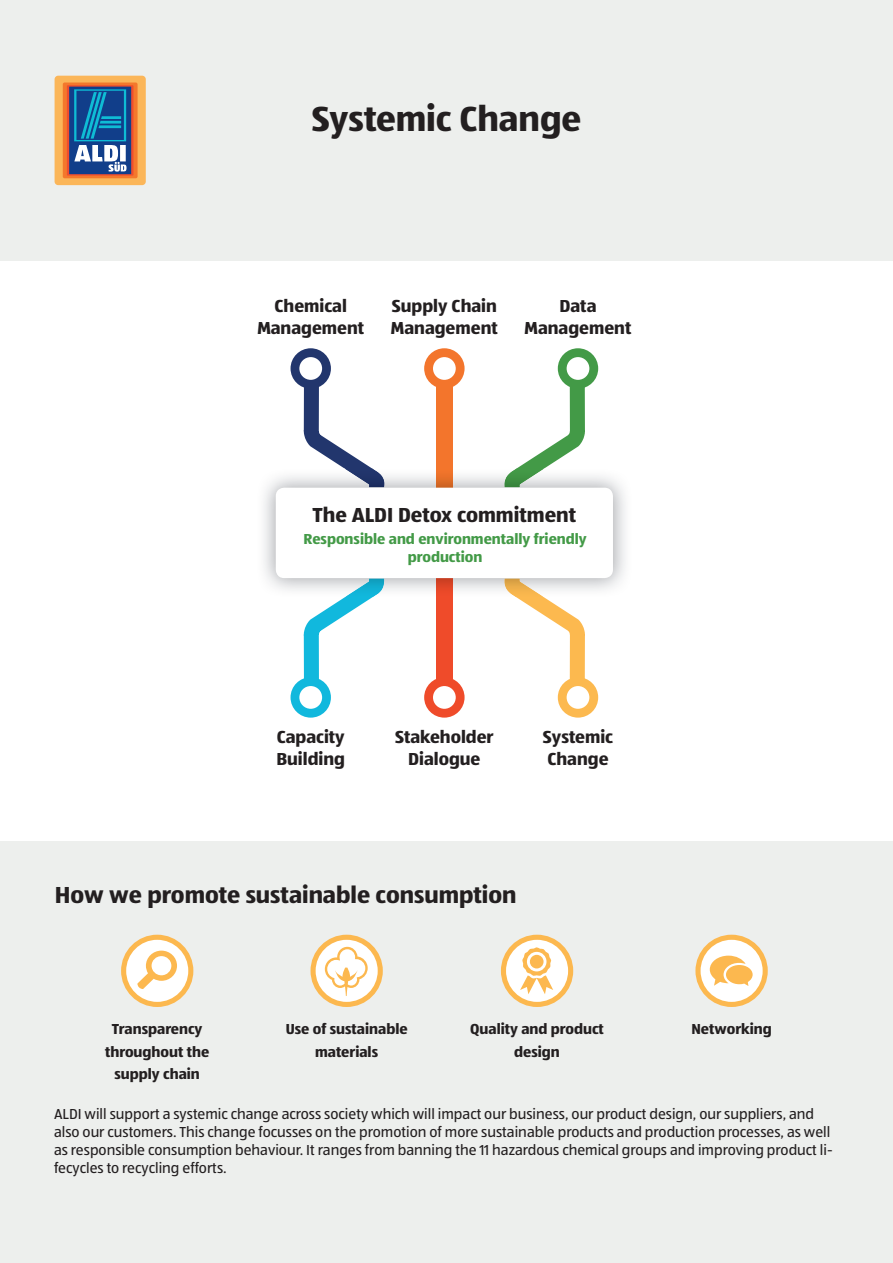
<style>
.page{position:relative;width:893px;height:1263px;background:#fff}
.page>*{position:absolute;margin:0;border:0;box-sizing:border-box;transform-origin:0 0}
.t1{font:700 36px "ALDISUEDOT";letter-spacing:-.005em;color:#231f20}
.t2{font:700 24px "ALDISUEDOT";color:#231f20}
.t3{font:700 21px "ALDISUEDOT";color:#231f20}
.t4{font:700 18px/22.5px "ALDISUEDOT";color:#231f20;text-align:center}
.t5{font:15px/18px "ALDISUEDOT";color:#231f20}
.t6{font:700 15px/22.5px "ALDISUEDOT";color:#231f20;text-align:center}
.t7{font:700 15px/18px "ALDISUEDOT";color:#439a47;text-align:center}
</style>
<div class="page">
<div style="left:0;top:0;width:893px;height:261px;background:#edefed"></div>
<div style="left:0;top:841px;width:893px;height:422px;background:#edefed"></div>
<svg style="left:121px;top:935px;width:72px;height:72px"></svg>
<svg style="left:311px;top:935px;width:72px;height:72px"></svg>
<svg style="left:501px;top:935px;width:72px;height:72px"></svg>
<svg style="left:695px;top:935px;width:73px;height:72px"></svg>
<div style="left:55px;top:76px;width:91px;height:109px;background:#fbb659;border-radius:4px"></div>
<div style="left:63px;top:83px;width:75px;height:95px;background:#f4782c;border-radius:2px"></div>
<div style="left:67px;top:85px;width:66px;height:91px;background:linear-gradient(to bottom,#c54a3f,#c54a3f)"></div>
<div style="left:69px;top:87px;width:62px;height:87px;background:#113e8a"></div>
<svg style="left:74px;top:89px;width:53px;height:83px"></svg>
<div style="left:291px;top:348px;width:40px;height:41px;background:#22366d;border-radius:50%"></div>
<svg style="left:304px;top:380px;width:69px;height:89px"></svg>
<div style="left:299px;top:357px;width:23px;height:23px;background:#fff;border-radius:50%"></div>
<div style="left:558px;top:348px;width:40px;height:41px;background:#439a47;border-radius:50%"></div>
<svg style="left:516px;top:380px;width:69px;height:89px"></svg>
<div style="left:567px;top:357px;width:22px;height:23px;background:#fff;border-radius:50%"></div>
<div style="left:424px;top:348px;width:41px;height:41px;background:#f3752c;border-radius:50%"></div>
<div style="left:433px;top:357px;width:23px;height:23px;background:#fff;border-radius:50%"></div>
<div style="left:436px;top:384px;width:17px;height:108px;background:#f3752c"></div>
<div style="left:291px;top:677px;width:40px;height:41px;background:#11b8dd;border-radius:50%"></div>
<svg style="left:304px;top:597px;width:69px;height:89px"></svg>
<div style="left:299px;top:686px;width:23px;height:23px;background:#fff;border-radius:50%"></div>
<div style="left:558px;top:677px;width:40px;height:41px;background:#fcb94f;border-radius:50%"></div>
<svg style="left:516px;top:597px;width:69px;height:89px"></svg>
<div style="left:567px;top:686px;width:22px;height:23px;background:#fff;border-radius:50%"></div>
<div style="left:424px;top:677px;width:41px;height:41px;background:#ef4b2a;border-radius:50%"></div>
<div style="left:433px;top:686px;width:23px;height:23px;background:#fff;border-radius:50%"></div>
<div style="left:436px;top:574px;width:17px;height:107px;background:#ef4b2a"></div>
<img style="left:264px;top:476px;width:361px;height:121px">
<img style="left:345px;top:469px;width:39px;height:18px">
<img style="left:505px;top:469px;width:39px;height:18px">
<img style="left:436px;top:476px;width:17px;height:12px">
<img style="left:345px;top:579px;width:39px;height:18px">
<img style="left:505px;top:579px;width:38px;height:18px">
<img style="left:436px;top:578px;width:17px;height:19px">
<div style="left:276px;top:488px;width:337px;height:90px;background:#fff;border-radius:9px"></div>
<h1 class="t1" style="left:312px;top:94px;width:271px">Systemic Change</h1>
<p class="t4" style="left:257px;top:294px;width:108px">Chemical<br>Management</p>
<p class="t4" style="left:391px;top:294px;width:108px;text-align:left">Supply Chain<br>Management</p>
<p class="t4" style="left:525px;top:294px;width:108px">Data<br>Management</p>
<h3 class="t3" style="left:312px;top:500px;width:265px">The ALDI Detox commitment</h3>
<p class="t7" style="left:303px;top:529px;width:285px">Responsible and environmentally friendly production</p>
<p class="t4" style="left:277px;top:725px;width:70px;text-align:left">Capacity<br>Building</p>
<p class="t4" style="left:395px;top:725px;width:100px">Stakeholder<br>Dialogue</p>
<p class="t4" style="left:543px;top:725px;width:72px;text-align:left">Systemic<br>Change</p>
<h2 class="t2" style="left:55px;top:879px;width:463px">How we promote sustainable consumption</h2>
<p class="t6" style="left:105px;top:1017px;width:106px">Transparency throughout the supply chain</p>
<p class="t6" style="left:286px;top:1017px;width:123px">Use of sustainable materials</p>
<p class="t6" style="left:470px;top:1017px;width:135px">Quality and product design</p>
<p class="t6" style="left:691px;top:1017px;width:82px">Networking</p>
<p class="t5" style="left:54px;top:1105px;width:780px">ALDI will support a systemic change across society which will impact our business, our product design, our suppliers, and also our customers. This change focusses on the promotion of more sustainable products and production processes, as well as responsible consumption behaviour. It ranges from banning the 11 hazardous chemical groups and improving product li&shy;fecycles to recycling efforts.</p>
</div>
